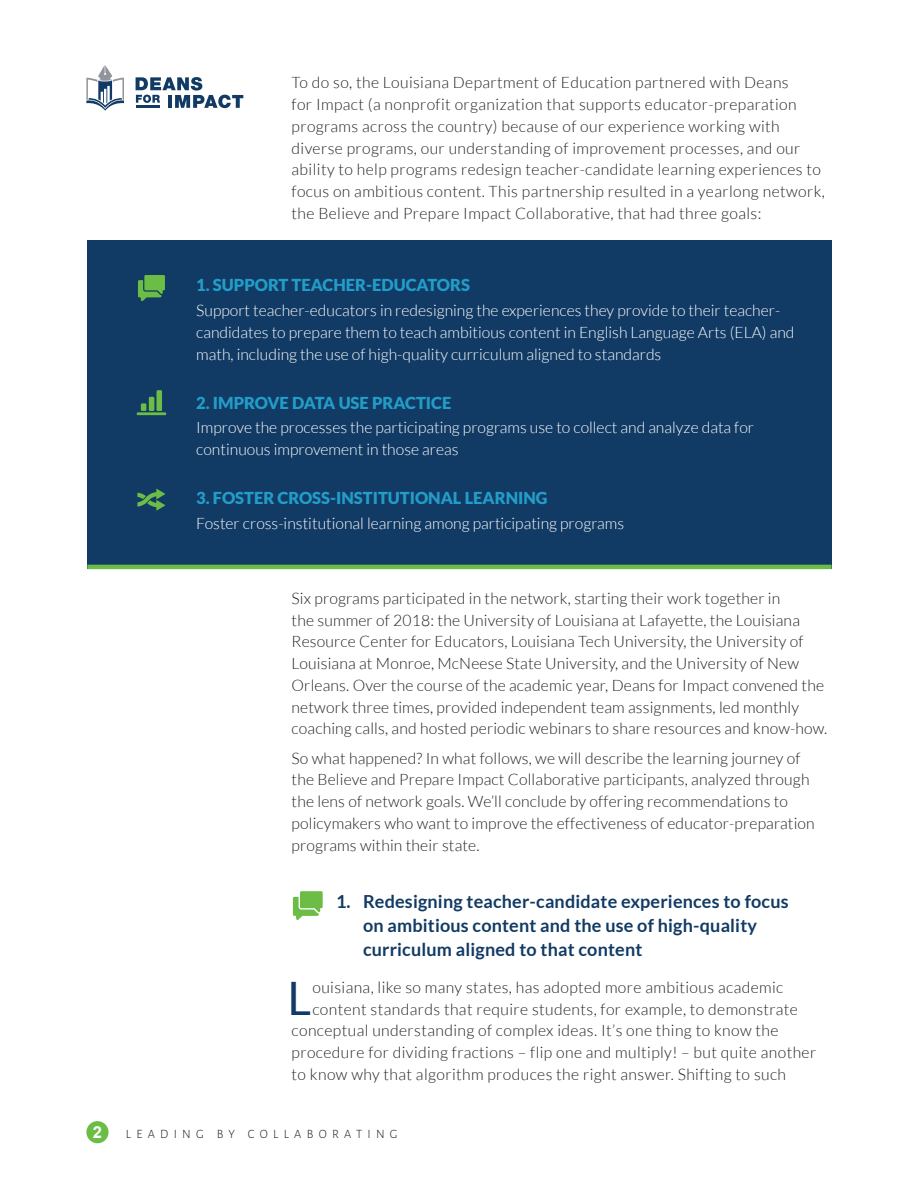
<style>
.page{position:relative;width:918px;height:1188px;background:#fff}
.page>*{position:absolute;margin:0;border:0;box-sizing:border-box;transform-origin:0 0}
.t1{font:46.05px "Lato";color:#113a64}
.t2{font:700 18px/24px "Lato";letter-spacing:.01em;color:#113a64}
.t3{font:900 16.5px "Lato";color:#229dc8}
.t4{font:700 16.5px "Arial";color:#fff}
.t5{font:300 15.75px/21.8px "Lato";letter-spacing:.01em;color:#231f20}
.t6{font:300 15.75px/21.8px "Lato";color:#fff}
.t7{font:300 12.75px "Alegreya Sans";letter-spacing:.415em;color:#231f20}
</style>
<div class="page">
<div style="left:87px;top:241px;width:745px;height:328px;background:#113a64"></div>
<div style="left:86px;top:1121px;width:23px;height:22px;background:#6cbd45;border-radius:50%"></div>
<hr style="left:87px;top:565px;width:745px;height:4px;background:#6cbd45">
<svg style="left:86px;top:65px;width:38px;height:46px"></svg>
<svg style="left:136px;top:77px;width:107px;height:31px"></svg>
<hr style="left:136px;top:105px;width:24px;height:3px;background:#113a64">
<svg style="left:293px;top:891px;width:30px;height:29px"></svg>
<svg style="left:138px;top:275px;width:27px;height:26px"></svg>
<svg style="left:137px;top:390px;width:29px;height:25px"></svg>
<svg style="left:137px;top:489px;width:28px;height:22px"></svg>
<p class="t5" style="left:292px;top:72px;width:535px">To do so, the Louisiana Department of Education partnered with Deans<br>for Impact (a nonprofit organization that supports educator-preparation programs across the country) because of our experience working with diverse programs, our understanding of improvement processes, and our ability to help programs redesign teacher-candidate learning experiences to focus on ambitious content. This partnership resulted in a yearlong network, the Believe and Prepare Impact Collaborative, that had three goals:</p>
<p class="t3" style="left:196px;top:276px;width:275px">1. SUPPORT TEACHER-EDUCATORS</p>
<p class="t6" style="left:196px;top:300px;width:600px">Support teacher-educators in redesigning the experiences they provide to their teacher&shy;candidates to prepare them to teach ambitious content in English Language Arts (ELA) and math, including the use of high-quality curriculum aligned to standards</p>
<p class="t3" style="left:196px;top:393px;width:257px">2. IMPROVE DATA USE PRACTICE</p>
<p class="t6" style="left:196px;top:417px;width:559px">Improve the processes the participating programs use to collect and analyze data for continuous improvement in those areas</p>
<p class="t3" style="left:196px;top:488px;width:353px">3. FOSTER CROSS-INSTITUTIONAL LEARNING</p>
<p class="t6" style="left:196px;top:513px;width:429px">Foster cross-institutional learning among participating programs</p>
<p class="t5" style="left:292px;top:587px;width:537px">Six programs participated in the network, starting their work together in<br>the summer of 2018: the University of Louisiana at Lafayette, the Louisiana Resource Center for Educators, Louisiana Tech University, the University of Louisiana at Monroe, McNeese State University, and the University of New Orleans. Over the course of the academic year, Deans for Impact convened the network three times, provided independent team assignments, led monthly coaching calls, and hosted periodic webinars to share resources and know-how.</p>
<p class="t5" style="left:292px;top:747px;width:525px">So what happened? In what follows, we will describe the learning journey of the Believe and Prepare Impact Collaborative participants, analyzed through the lens of network goals. We’ll conclude by offering recommendations to policymakers who want to improve the effectiveness of educator-preparation programs within their state.</p>
<p class="t2" style="left:363px;top:889px;width:427px;text-indent:-27px">1. Redesigning teacher-candidate experiences to focus on ambitious content and the use of high-quality curriculum aligned to that content</p>
<p class="t1" style="left:288px;top:972px;width:25px">L</p>
<p class="t5" style="left:312px;top:976px;width:472px">ouisiana, like so many states, has adopted more ambitious academic</p>
<p class="t5" style="left:312px;top:998px;width:487px">content standards that require students, for example, to demonstrate</p>
<p class="t5" style="left:292px;top:1020px;width:488px">conceptual understanding of complex ideas. It’s one thing to know the</p>
<p class="t5" style="left:292px;top:1042px;width:526px">procedure for dividing fractions – flip one and multiply! – but quite another</p>
<p class="t5" style="left:292px;top:1063px;width:496px">to know why that algorithm produces the right answer. Shifting to such</p>
<p class="t4" style="left:93px;top:1121px;width:11px">2</p>
<p class="t7" style="left:126px;top:1125px;width:273px">LEADING BY COLLABORATING</p>
</div>
